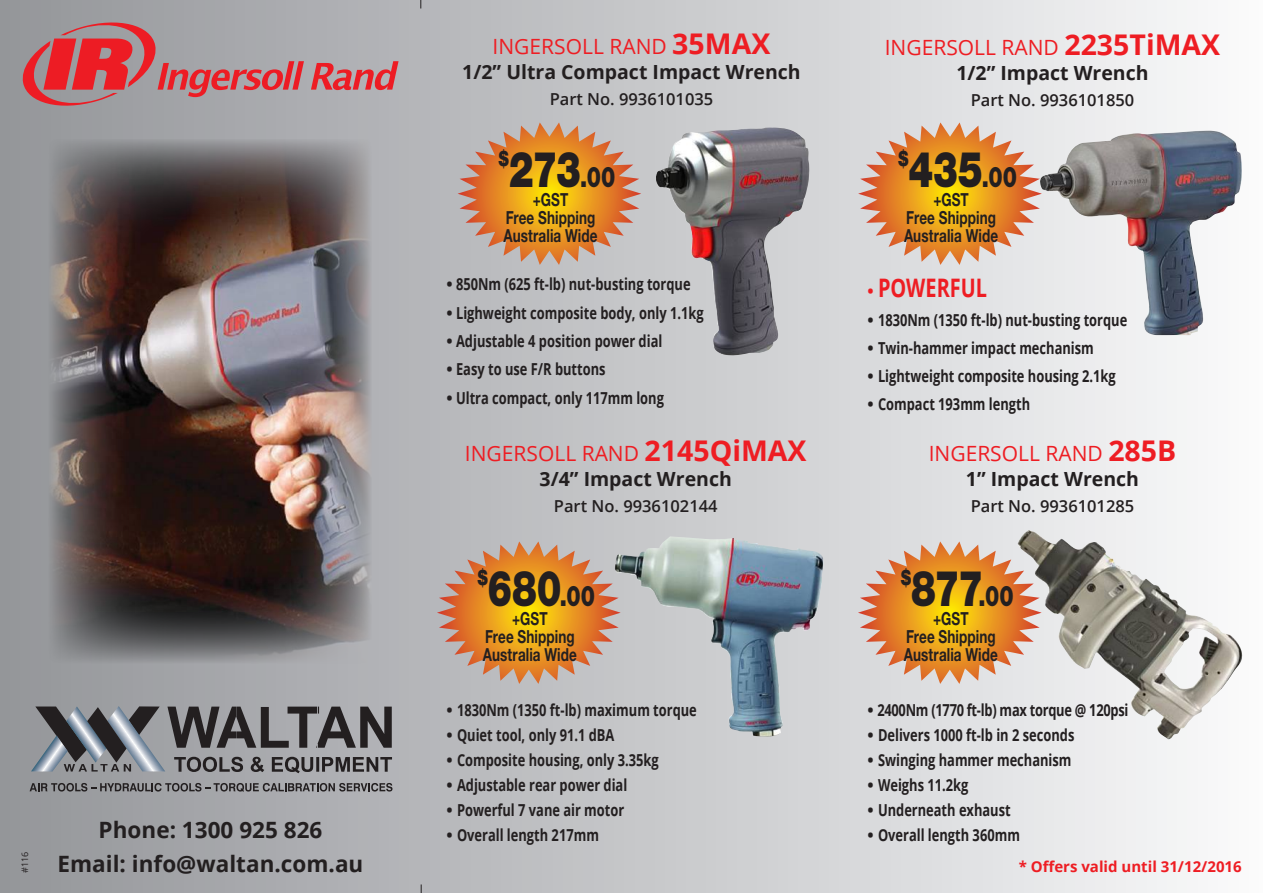
<style>
.page{position:relative;width:1263px;height:893px;background:#fff}
.page>*{position:absolute;margin:0;border:0;box-sizing:border-box;transform-origin:0 0}
.t1{font:900 49.5px "Helvetica Neue LT Std";letter-spacing:-.015em;color:#231f20;scale:.75 1}
.t2{font:700 25.5px "Open Sans";color:#ee1d23;scale:.78 1}
.t3{font:700 22.5px "Open Sans";color:#231f20}
.t4{font:21px "Open Sans";color:#ee1d23}
.t5{font:900 21px "Helvetica Neue LT Std";color:#231f20;scale:.75 1}
.t6{font:700 19.5px "Open Sans";color:#231f20}
.t7{font:700 18px/18px "Helvetica Neue LT Std";letter-spacing:.01em;color:#231f20;text-align:center;scale:.75 1}
.t8{font:700 16.5px "Open Sans";color:#231f20}
.t9{font:600 16.5px "Open Sans";color:#231f20}
.t10{font:700 16.5px "Open Sans";letter-spacing:-.02em;color:#231f20}
.t11{font:700 15px "Open Sans";color:#ee1d23}
.t12{font:9px "Open Sans";color:#231f20}
.s1{font-weight:700;font-size:28.5px}
.s2{font-size:28.5px}
.s3{font-size:16.5px}
</style>
<div class="page">
<div style="left:0;top:0;width:1263px;height:893px;background:linear-gradient(to right,#939599,#f9fafb)"></div>
<img style="left:49px;top:139px;width:322px;height:524px">
<img style="left:655px;top:127px;width:157px;height:231px">
<img style="left:1017px;top:530px;width:228px;height:209px">
<svg style="left:31px;top:706px;width:361px;height:67px;background:#78797d"></svg>
<svg style="left:30px;top:783px;width:362px;height:9px;background:#6f6f71"></svg>
<svg style="left:311px;top:61px;width:88px;height:29px;background:#ca7076"></svg>
<svg style="left:21px;top:21px;width:283px;height:86px;background:#b67d82"></svg>
<svg style="left:458px;top:122px;width:183px;height:143px;background:#d8a15c"></svg>
<svg style="left:437px;top:541px;width:177px;height:143px;background:#d89f58"></svg>
<img style="left:614px;top:536px;width:211px;height:202px">
<svg style="left:858px;top:122px;width:184px;height:143px;background:#e4ac66"></svg>
<img style="left:1038px;top:131px;width:204px;height:204px">
<svg style="left:858px;top:541px;width:184px;height:143px;background:#e2ab66"></svg>
<h3 class="t3" style="left:99px;top:813px;width:225px">Phone: 1300 925 826</h3>
<p class="t12" style="left:19px;top:873px;width:23px;rotate:-90deg">#116</p>
<h3 class="t3" style="left:57px;top:848px;width:307px">Email: info@waltan.com.au</h3>
<p class="t4" style="left:493px;top:32px;width:279px">INGERSOLL RAND <span class="s1">35MAX</span></p>
<p class="t6" style="left:462px;top:59px;width:340px">1/2” Ultra Compact Impact Wrench</p>
<p class="t9" style="left:550px;top:88px;width:165px">Part No. 9936101035</p>
<p class="t5" style="left:499px;top:146px;width:16px">$</p>
<h1 class="t1" style="left:509px;top:140px;width:144px">273<span class="s2">.00</span></h1>
<p class="t7" style="left:503px;top:190px;width:127px">+GST<br>Free Shipping<br>Australia Wide</p>
<p class="t8" style="left:446px;top:273px;width:246px">• 850Nm (625 ft-lb) nut-busting torque</p>
<p class="t8" style="left:446px;top:301px;width:259px">• Lighweight composite body, only 1.1kg</p>
<p class="t8" style="left:446px;top:329px;width:217px">• Adjustable 4 position power dial</p>
<p class="t8" style="left:446px;top:358px;width:161px">• Easy to use F/R buttons</p>
<p class="t8" style="left:446px;top:386px;width:219px">• Ultra compact, only 117mm long</p>
<p class="t4" style="left:465px;top:439px;width:343px">INGERSOLL RAND <span class="s1">2145QiMAX</span></p>
<p class="t6" style="left:540px;top:465px;width:194px">3/4” Impact Wrench</p>
<p class="t9" style="left:554px;top:495px;width:165px">Part No. 9936102144</p>
<p class="t5" style="left:478px;top:565px;width:16px">$</p>
<h1 class="t1" style="left:487px;top:559px;width:145px">680<span class="s2">.00</span></h1>
<p class="t7" style="left:483px;top:609px;width:127px">+GST<br>Free Shipping<br>Australia Wide</p>
<p class="t8" style="left:446px;top:698px;width:252px">• 1830Nm (1350 ft-lb) maximum torque</p>
<p class="t8" style="left:446px;top:723px;width:169px">• Quiet tool, only 91.1 dBA</p>
<p class="t8" style="left:446px;top:748px;width:214px">• Composite housing, only 3.35kg</p>
<p class="t8" style="left:446px;top:773px;width:182px">• Adjustable rear power dial</p>
<p class="t8" style="left:446px;top:798px;width:179px">• Powerful 7 vane air motor</p>
<p class="t8" style="left:446px;top:823px;width:154px">• Overall length 217mm</p>
<p class="t4" style="left:885px;top:33px;width:337px">INGERSOLL RAND <span class="s1">2235TiMAX</span></p>
<p class="t6" style="left:956px;top:60px;width:194px">1/2” Impact Wrench</p>
<p class="t9" style="left:971px;top:89px;width:165px">Part No. 9936101850</p>
<p class="t5" style="left:898px;top:146px;width:16px">$</p>
<h1 class="t1" style="left:908px;top:140px;width:146px">435<span class="s2">.00</span></h1>
<p class="t7" style="left:904px;top:190px;width:127px">+GST<br>Free Shipping<br>Australia Wide</p>
<h2 class="t2" style="left:867px;top:270px;width:155px"><span class="s3">•</span> POWERFUL</h2>
<p class="t8" style="left:867px;top:308px;width:261px">• 1830Nm (1350 ft-lb) nut-busting torque</p>
<p class="t8" style="left:867px;top:336px;width:228px">• Twin-hammer impact mechanism</p>
<p class="t8" style="left:867px;top:364px;width:250px">• Lightweight composite housing 2.1kg</p>
<p class="t8" style="left:867px;top:393px;width:164px">• Compact 193mm length</p>
<p class="t4" style="left:929px;top:439px;width:249px">INGERSOLL RAND <span class="s1">285B</span></p>
<p class="t6" style="left:966px;top:465px;width:175px">1” Impact Wrench</p>
<p class="t9" style="left:971px;top:495px;width:165px">Part No. 9936101285</p>
<p class="t5" style="left:901px;top:565px;width:16px">$</p>
<h1 class="t1" style="left:911px;top:559px;width:138px">877<span class="s2">.00</span></h1>
<p class="t7" style="left:904px;top:609px;width:127px">+GST<br>Free Shipping<br>Australia Wide</p>
<p class="t10" style="left:867px;top:698px;width:263px">• 2400Nm (1770 ft-lb) max torque @ 120psi</p>
<p class="t8" style="left:867px;top:723px;width:208px">• Delivers 1000 ft-lb in 2 seconds</p>
<p class="t8" style="left:867px;top:748px;width:206px">• Swinging hammer mechanism</p>
<p class="t8" style="left:867px;top:773px;width:102px">• Weighs 11.2kg</p>
<p class="t8" style="left:867px;top:798px;width:145px">• Underneath exhaust</p>
<p class="t8" style="left:867px;top:823px;width:154px">• Overall length 360mm</p>
<p class="t11" style="left:1019px;top:855px;width:224px">* Offers valid until 31/12/2016</p>
</div>
